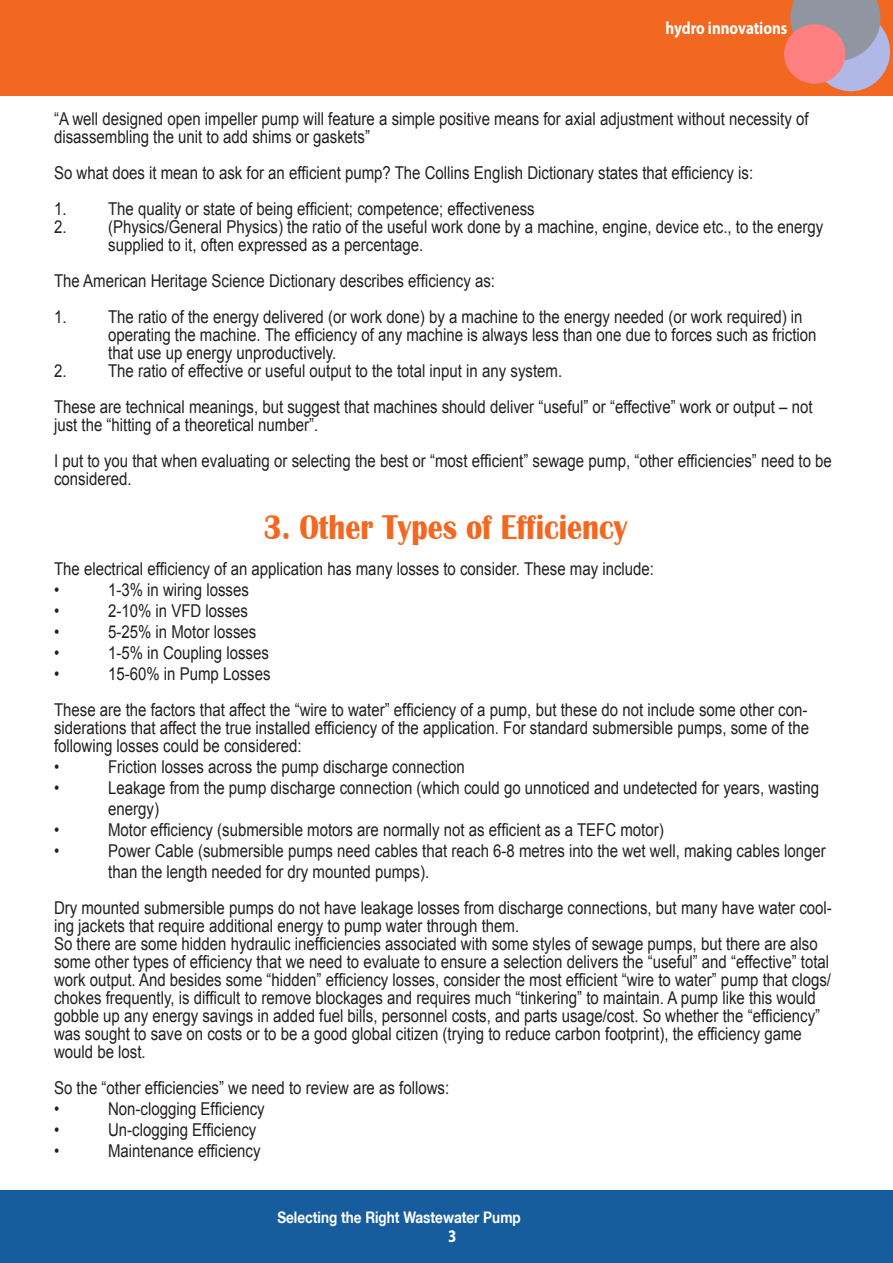
<style>
.page{position:relative;width:893px;height:1263px;background:#fff}
.page>*{position:absolute;margin:0;border:0;box-sizing:border-box;transform-origin:0 0}
.t1{font:700 35.4px "Britannic";color:#f36821;scale:.85 1}
.t2{font:17.7px/18px "Arial";color:#231f20;scale:.85 1}
.t3{font:700 17.7px "Myriad Pro";color:#fff;scale:.85 1}
.t4{font:700 15.9px "Helvetica Neue LT";color:#fff;scale:.85 1}
</style>
<div class="page">
<div style="left:0;top:0;width:893px;height:95px;background:#f36821"></div>
<div style="left:0;top:1190px;width:893px;height:73px;background:#175d9e"></div>
<div style="left:812px;top:12px;width:78px;height:79px;background:#b0b8e8;border-radius:50%"></div>
<svg style="left:790px;top:0;width:90px;height:61px;background:#9597a6"></svg>
<div style="left:784px;top:24px;width:61px;height:60px;background:#ff8080;border-radius:50%"></div>
<p class="t3" style="left:666px;top:16px;width:145px">hydro innovations</p>
<p class="t2" style="left:54px;top:110px;width:889px">“A well designed open impeller pump will feature a simple positive means for axial adjustment without necessity of disassembling the unit to add shims or gaskets”</p>
<p class="t2" style="left:54px;top:164px;width:824px">So what does it mean to ask for an efficient pump? The Collins English Dictionary states that efficiency is:</p>
<p class="t2" style="left:54px;top:200px;width:567px">1. The quality or state of being efficient; competence; effectiveness</p>
<p class="t2" style="left:108px;top:218px;width:843px;text-indent:-54px">2. (Physics/General Physics) the ratio of the useful work done by a machine, engine, device etc., to the energy supplied to it, often expressed as a percentage.</p>
<p class="t2" style="left:54px;top:272px;width:520px">The American Heritage Science Dictionary describes efficiency as:</p>
<p class="t2" style="left:108px;top:308px;width:835px;text-indent:-54px">1. The ratio of the energy delivered (or work done) by a machine to the energy needed (or work required) in operating the machine. The efficiency of any machine is always less than one due to forces such as friction that use up energy unproductively.</p>
<p class="t2" style="left:54px;top:353px;width:894px;line-height:36px">2. The ratio of effective or useful output to the total input in any system.<br>These are technical meanings, but suggest that machines should deliver “useful” or “effective” work or output – not</p>
<p class="t2" style="left:54px;top:407px;width:917px;line-height:36px">just the “hitting of a theoretical number”.<br>I put to you that when evaluating or selecting the best or “most efficient” sewage pump, “other efficiencies” need to be</p>
<p class="t2" style="left:54px;top:470px;width:93px">considered.</p>
<h1 class="t1" style="left:264px;top:507px;width:429px">3. Other Types of Efficiency</h1>
<p class="t2" style="left:54px;top:558px;width:707px;line-height:21px">The electrical efficiency of an application has many losses to consider. These may include: •</p>
<p class="t2" style="left:108px;top:581px;width:167px">1-3% in wiring losses</p>
<p class="t2" style="left:54px;top:602px;width:8px">•</p>
<p class="t2" style="left:108px;top:602px;width:166px">2-10% in VFD losses</p>
<p class="t2" style="left:54px;top:623px;width:8px">•</p>
<p class="t2" style="left:108px;top:623px;width:176px">5-25% in Motor losses</p>
<p class="t2" style="left:54px;top:644px;width:8px">•</p>
<p class="t2" style="left:108px;top:644px;width:191px">1-5% in Coupling losses</p>
<p class="t2" style="left:54px;top:665px;width:8px">•</p>
<p class="t2" style="left:54px;top:656px;width:888px;line-height:36px;text-indent:54px">15-60% in Pump Losses<br>These are the factors that affect the “wire to water” efficiency of a pump, but these do not include some other con-</p>
<p class="t2" style="left:54px;top:719px;width:890px">siderations that affect the true installed efficiency of the application. For standard submersible pumps, some of the following losses could be considered:</p>
<p class="t2" style="left:54px;top:758px;width:8px">•</p>
<p class="t2" style="left:108px;top:758px;width:421px">Friction losses across the pump discharge connection</p>
<p class="t2" style="left:54px;top:779px;width:8px">•</p>
<p class="t2" style="left:108px;top:777px;width:838px;line-height:21px">Leakage from the pump discharge connection (which could go unnoticed and undetected for years, wasting energy)</p>
<p class="t2" style="left:54px;top:821px;width:8px">•</p>
<p class="t2" style="left:108px;top:821px;width:655px">Motor efficiency (submersible motors are normally not as efficient as a TEFC motor)</p>
<p class="t2" style="left:54px;top:842px;width:8px">•</p>
<p class="t2" style="left:108px;top:840px;width:846px;line-height:21px">Power Cable (submersible pumps need cables that reach 6-8 metres into the wet well, making cables longer than the length needed for dry mounted pumps).</p>
<p class="t2" style="left:54px;top:899px;width:917px">Dry mounted submersible pumps do not have leakage losses from discharge connections, but many have water cool&shy;ing jackets that require additional energy to pump water through them.<br>So there are some hidden hydraulic inefficiencies associated with some styles of sewage pumps, but there are also some other types of efficiency that we need to evaluate to ensure a selection delivers the “useful” and “effective” total work output. And besides some “hidden” efficiency losses, consider the most efficient “wire to water” pump that clogs/ chokes frequently, is difficult to remove blockages and requires much “tinkering” to maintain. A pump like this would gobble up any energy savings in added fuel bills, personnel costs, and parts usage/cost. So whether the “efficiency” was sought to save on costs or to be a good global citizen (trying to reduce carbon footprint), the efficiency game would be lost.</p>
<p class="t2" style="left:54px;top:1077px;width:466px;line-height:21px">So the “other efficiencies” we need to review are as follows: •</p>
<p class="t2" style="left:108px;top:1100px;width:186px">Non-clogging Efficiency</p>
<p class="t2" style="left:54px;top:1121px;width:8px">•</p>
<p class="t2" style="left:108px;top:1121px;width:176px">Un-clogging Efficiency</p>
<p class="t2" style="left:54px;top:1142px;width:8px">•</p>
<p class="t2" style="left:108px;top:1142px;width:181px">Maintenance efficiency</p>
<p class="t4" style="left:277px;top:1207px;width:288px">Selecting the Right Wastewater Pump</p>
<p class="t3" style="left:448px;top:1224px;width:11px">3</p>
</div>
